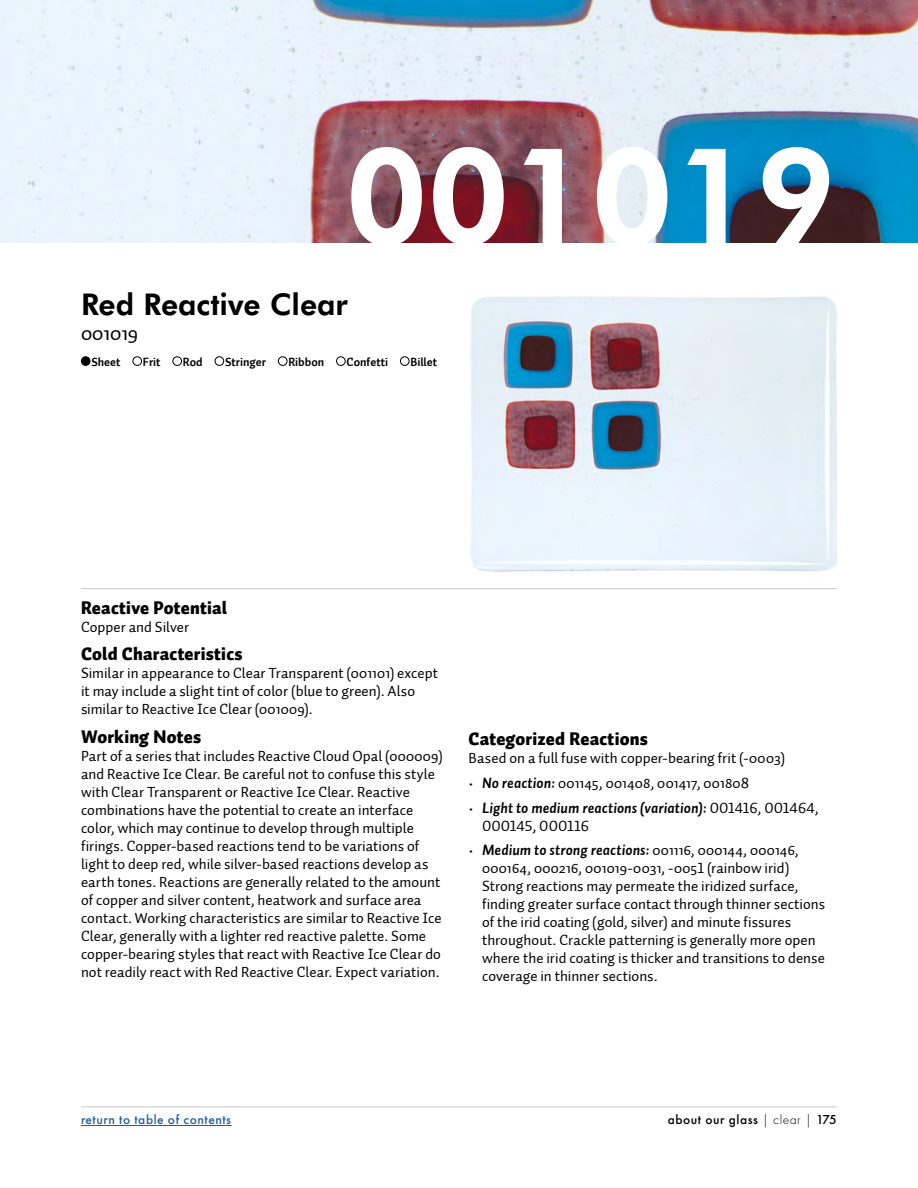
<style>
.page{position:relative;width:918px;height:1188px;background:#fff}
.page>*{position:absolute;margin:0;border:0;box-sizing:border-box;transform-origin:0 0}
.t1{font:700 133.5px "Futura BT";color:#fff}
.t2{font:700 30px "Futura BT";color:#000}
.t3{font:21px "Auto 1";color:#000}
.t4{font:18px "Auto 1 Black LF";letter-spacing:.015em;color:#000}
.t5{font:15px/18px "Auto 1 Regular LF";color:#000}
.t6{font:15px "Auto 1 Bold Italic LF";letter-spacing:.005em;color:#000}
.t7{font:15px "Auto 1";letter-spacing:.01em;color:#000}
.t8{font:500 13.5px "Futura PT";letter-spacing:.04em;color:#215e9e}
.t9{font:500 13.5px "Futura PT";letter-spacing:.04em;color:#000}
.t10{font:12px "Auto 1 Bold LF";color:#000}
.s1{font-family:"Auto 1"}
.s2{font-family:"Auto 1 Regular LF"}
.s3{font-family:"Auto 1 Bold Italic LF"}
.s4{font-weight:300}
</style>
<div class="page">
<hr style="left:81px;top:1107px;width:756px;height:1px;background:#c7c8ca">
<hr style="left:81px;top:588px;width:756px;height:1px;background:#c7c8ca">
<hr style="left:81px;top:1125px;width:151px;height:1px;background:#215e9e">
<img style="left:0;top:0;width:918px;height:243px">
<div style="left:81px;top:357px;width:9px;height:8px;background:#000;border-radius:50%"></div>
<div style="left:81px;top:356px;width:9px;height:10px;border:1px solid #000;border-radius:50%"></div>
<div style="left:133px;top:356px;width:9px;height:10px;border:1px solid #000;border-radius:50%"></div>
<div style="left:173px;top:356px;width:9px;height:10px;border:1px solid #000;border-radius:50%"></div>
<div style="left:215px;top:356px;width:9px;height:10px;border:1px solid #000;border-radius:50%"></div>
<div style="left:278px;top:356px;width:9px;height:10px;border:1px solid #000;border-radius:50%"></div>
<div style="left:336px;top:356px;width:10px;height:10px;border:1px solid #000;border-radius:50%"></div>
<div style="left:400px;top:356px;width:9px;height:10px;border:1px solid #000;border-radius:50%"></div>
<img style="left:470px;top:296px;width:367px;height:276px">
<h1 class="t1" style="left:346px;top:109px;width:493px">001019</h1>
<h2 class="t2" style="left:81px;top:285px;width:268px">Red Reactive Clear</h2>
<h3 class="t3" style="left:81px;top:320px;width:59px">001019</h3>
<p class="t10" style="left:91px;top:354px;width:31px">Sheet</p>
<p class="t10" style="left:143px;top:354px;width:19px">Frit</p>
<p class="t10" style="left:183px;top:354px;width:21px">Rod</p>
<p class="t10" style="left:225px;top:354px;width:43px">Stringer</p>
<p class="t10" style="left:288px;top:354px;width:37px">Ribbon</p>
<p class="t10" style="left:347px;top:354px;width:43px">Confetti</p>
<p class="t10" style="left:410px;top:354px;width:28px">Billet</p>
<p class="t4" style="left:81px;top:596px;width:148px">Reactive Potential</p>
<p class="t5" style="left:81px;top:618px;width:110px">Copper and Silver</p>
<p class="t4" style="left:81px;top:642px;width:163px">Cold Characteristics</p>
<p class="t5" style="left:81px;top:664px;width:359px">Similar in appearance to Clear Transparent (<span class="s1">001101</span>) except it may include a slight tint of color (blue to green). Also similar to Reactive Ice Clear (<span class="s1">001009</span>).</p>
<p class="t4" style="left:81px;top:724px;width:122px">Working Notes</p>
<p class="t5" style="left:81px;top:747px;width:363px">Part of a series that includes Reactive Cloud Opal (<span class="s1">000009</span>) and Reactive Ice Clear. Be careful not to confuse this style with Clear Transparent or Reactive Ice Clear. Reactive combinations have the potential to create an interface color, which may continue to develop through multiple firings. Copper-based reactions tend to be variations of light to deep red, while silver-based reactions develop as earth tones. Reactions are generally related to the amount of copper and silver content, heatwork and surface area contact. Working characteristics are similar to Reactive Ice Clear, generally with a lighter red reactive palette. Some copper-bearing styles that react with Reactive Ice Clear do not readily react with Red Reactive Clear. Expect variation.</p>
<p class="t4" style="left:469px;top:727px;width:181px">Categorized Reactions</p>
<p class="t5" style="left:469px;top:749px;width:318px">Based on a full fuse with copper-bearing frit (-<span class="s1">0003</span>)</p>
<p class="t7" style="left:469px;top:773px;width:282px"><span class="s2">•</span> <span class="s3">No reaction:</span> 001145, 001408, 001417, 00180<span class="s2">8</span></p>
<p class="t6" style="left:469px;top:798px;width:352px"><span class="s2">•</span> Light to medium reactions (variation): <span class="s2">001416, 001464,</span></p>
<p class="t5" style="left:482px;top:817px;width:108px">000145, 000116</p>
<p class="t6" style="left:469px;top:840px;width:332px"><span class="s2">•</span> Medium to strong reactions: <span class="s1">001116, 000144, 000146,</span></p>
<p class="t7" style="left:482px;top:859px;width:309px">000164, 000216, 001019-0031, -005<span class="s2">1 (rainbow irid)</span></p>
<p class="t5" style="left:482px;top:877px;width:345px">Strong reactions may permeate the iridized surface, finding greater surface contact through thinner sections of the irid coating (gold, silver) and minute fissures throughout. Crackle patterning is generally more open where the irid coating is thicker and transitions to dense coverage in thinner sections.</p>
<p class="t8" style="left:81px;top:1112px;width:152px">return to table of contents</p>
<p class="t9" style="left:668px;top:1112px;width:171px">about our glass <span class="s4">| clear |</span> 175</p>
</div>
